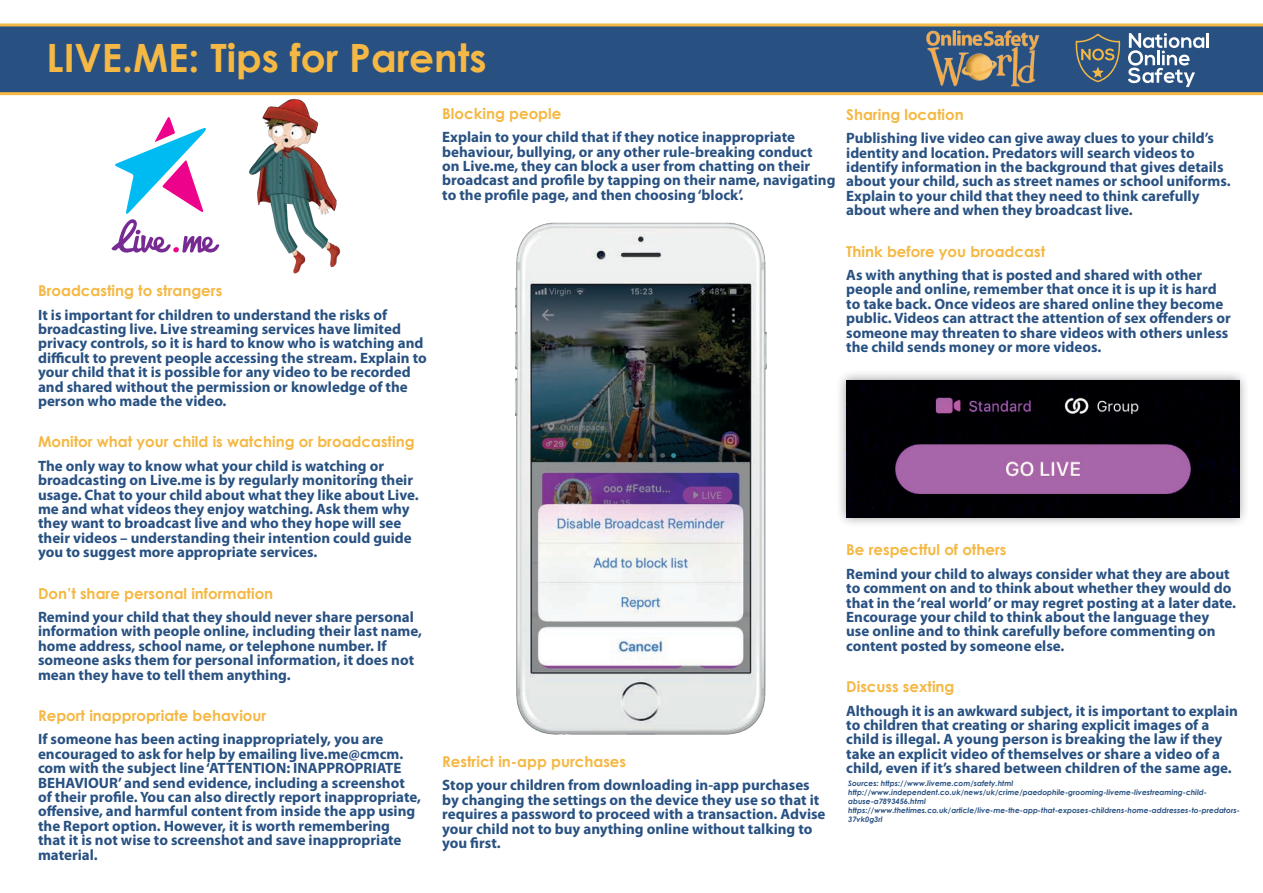
<style>
.page{position:relative;width:1263px;height:893px;background:#fff}
.page>*{position:absolute;margin:0;border:0;box-sizing:border-box;transform-origin:0 0}
.t1{font:700 39px "Century Gothic";color:#f5b844}
.t2{font:700 15px/14.4px "Myriad Pro";color:#285182}
.t3{font:700 15px "Century Gothic";color:#f5b844}
.t4{font:italic 700 7.5px/9px "Century Gothic";color:#285182}
</style>
<div class="page">
<svg style="left:0;top:23px;width:1263px;height:72px;background:#3d5c7d"></svg>
<hr style="left:1206px;top:33px;width:3px;height:15px;background:#fff">
<svg style="left:1128px;top:33px;width:76px;height:54px"></svg>
<svg style="left:1075px;top:33px;width:46px;height:58px;background:#4a6277"></svg>
<img style="left:242px;top:95px;width:111px;height:179px">
<img style="left:923px;top:29px;width:118px;height:58px">
<svg style="left:112px;top:117px;width:108px;height:136px"></svg>
<img style="left:515px;top:222px;width:252px;height:513px">
<div style="left:836px;top:370px;width:414px;height:158px;background:#231f20;opacity:.45"></div>
<img style="left:847px;top:381px;width:392px;height:137px">
<h1 class="t1" style="left:47px;top:28px;width:441px">LIVE.ME: Tips for Parents</h1>
<p class="t3" style="left:442px;top:102px;width:121px">Blocking people</p>
<p class="t2" style="left:442px;top:130px;width:395px">Explain to your child that if they notice inappropriate behaviour, bullying, or any other rule-breaking conduct<br>on Live.me, they can block a user from chatting on their broadcast and profile by tapping on their name, navigating to the profile page, and then choosing ‘block’.</p>
<p class="t3" style="left:38px;top:279px;width:186px">Broadcasting to strangers</p>
<p class="t2" style="left:38px;top:307px;width:390px">It is important for children to understand the risks of broadcasting live. Live streaming services have limited privacy controls, so it is hard to know who is watching and difficult to prevent people accessing the stream. Explain to your child that it is possible for any video to be recorded and shared without the permission or knowledge of the person who made the video.</p>
<p class="t3" style="left:38px;top:431px;width:378px">Monitor what your child is watching or broadcasting</p>
<p class="t2" style="left:38px;top:459px;width:382px">The only way to know what your child is watching or broadcasting on Live.me is by regularly monitoring their usage. Chat to your child about what they like about Live. me and what videos they enjoy watching. Ask them why they want to broadcast live and who they hope will see their videos – understanding their intention could guide you to suggest more appropriate services.</p>
<p class="t3" style="left:38px;top:582px;width:237px">Don’t share personal information</p>
<p class="t2" style="left:38px;top:610px;width:386px">Remind your child that they should never share personal information with people online, including their last name, home address, school name, or telephone number. If someone asks them for personal information, it does not mean they have to tell them anything.</p>
<p class="t3" style="left:38px;top:704px;width:230px">Report inappropriate behaviour</p>
<p class="t2" style="left:38px;top:732px;width:384px">If someone has been acting inappropriately, you are encouraged to ask for help by emailing live.me@cmcm. com with the subject line ‘ATTENTION: INAPPROPRIATE BEHAVIOUR’ and send evidence, including a screenshot of their profile. You can also directly report inappropriate, offensive, and harmful content from inside the app using the Report option. However, it is worth remembering that it is not wise to screenshot and save inappropriate material.</p>
<p class="t3" style="left:442px;top:750px;width:185px">Restrict in-app purchases</p>
<p class="t2" style="left:442px;top:778px;width:385px">Stop your children from downloading in-app purchases by changing the settings on the device they use so that it requires a password to proceed with a transaction. Advise your child not to buy anything online without talking to you first.</p>
<p class="t3" style="left:846px;top:103px;width:119px">Sharing location</p>
<p class="t2" style="left:846px;top:131px;width:386px">Publishing live video can give away clues to your child’s identity and location. Predators will search videos to identify information in the background that gives details about your child, such as street names or school uniforms.<br>Explain to your child that they need to think carefully about where and when they broadcast live.</p>
<p class="t3" style="left:846px;top:240px;width:200px">Think before you broadcast</p>
<p class="t2" style="left:846px;top:268px;width:386px">As with anything that is posted and shared with other people and online, remember that once it is up it is hard to take back. Once videos are shared online they become public. Videos can attract the attention of sex offenders or someone may threaten to share videos with others unless the child sends money or more videos.</p>
<p class="t3" style="left:846px;top:538px;width:162px">Be respectful of others</p>
<p class="t2" style="left:846px;top:567px;width:391px">Remind your child to always consider what they are about to comment on and to think about whether they would do that in the ‘real world’ or may regret posting at a later date.<br>Encourage your child to think about the language they use online and to think carefully before commenting on content posted by someone else.</p>
<p class="t3" style="left:846px;top:675px;width:110px">Discuss sexting</p>
<p class="t2" style="left:846px;top:703px;width:393px">Although it is an awkward subject, it is important to explain to children that creating or sharing explicit images of a child is illegal. A young person is breaking the law if they take an explicit video of themselves or share a video of a child, even if it’s shared between children of the same age.</p>
<p class="t4" style="left:848px;top:778px;width:393px">Sources: https://www.liveme.com/safety.html http://www.independent.co.uk/news/uk/crime/paedophile-grooming-liveme-livestreaming-child&shy;abuse-a7893456.html https://www.thetimes.co.uk/article/live-me-the-app-that-exposes-childrens-home-addresses-to-predators-37vk0g3rl</p>
</div>
